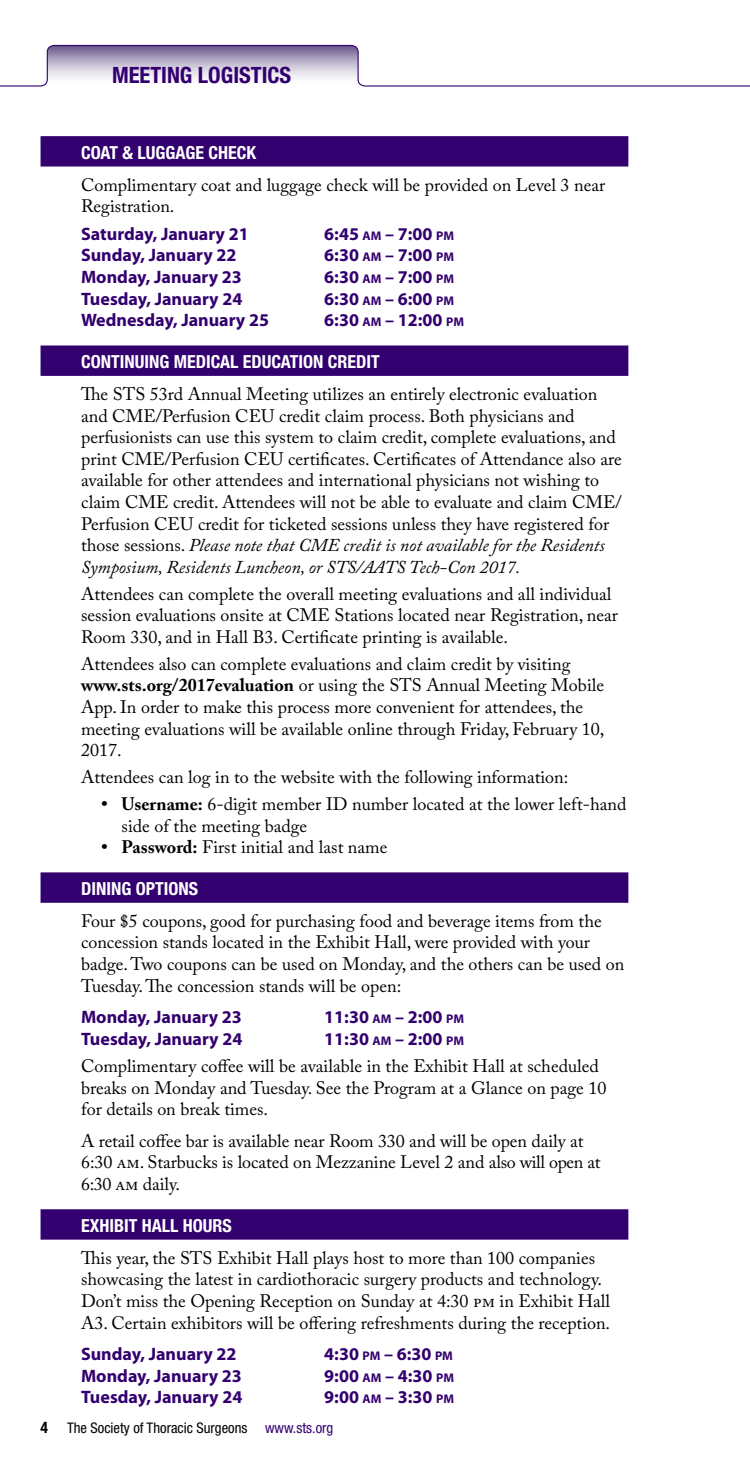
<style>
.page{position:relative;width:750px;height:1479px;background:#fff}
.page>*{position:absolute;margin:0;border:0;box-sizing:border-box;transform-origin:0 0}
.t1{font:700 condensed 22.5px "Helvetica Neue";color:#33006f}
.t2{font:18px/21.6px "Adobe Caslon Pro";color:#000}
.t3{font:700 18px "Myriad Pro";color:#33006f}
.t4{font:700 condensed 18px "Helvetica Neue";color:#fff}
.t5{font:condensed 14.62px "Helvetica Neue";color:#000}
.s1{font-size:12.6px}
.s2{font-style:italic}
.s3{font-weight:700}
.s4{font-weight:700;font-size:15.75px}
.s5{color:#33006f}
</style>
<div class="page">
<svg style="left:0;top:45px;width:749px;height:41px"></svg>
<div style="left:40px;top:136px;width:588px;height:30px;background:#33006f"></div>
<div style="left:40px;top:345px;width:588px;height:31px;background:#33006f"></div>
<div style="left:40px;top:872px;width:588px;height:30px;background:#33006f"></div>
<div style="left:40px;top:1209px;width:588px;height:30px;background:#33006f"></div>
<p class="t1" style="left:112px;top:61px;width:181px">MEETING LOGISTICS</p>
<p class="t4" style="left:81px;top:141px;width:176px">COAT &amp; LUGGAGE CHECK</p>
<p class="t2" style="left:81px;top:173px;width:525px">Complimentary coat and luggage check will be provided on Level 3 near<br>Registration.</p>
<p class="t3" style="left:81px;top:224px;width:169px">Saturday, January 21</p>
<p class="t3" style="left:324px;top:224px;width:131px">6:45 <span class="s1">AM</span> – 7:00 <span class="s1">PM</span></p>
<p class="t3" style="left:81px;top:245px;width:157px">Sunday, January 22</p>
<p class="t3" style="left:324px;top:245px;width:131px">6:30 <span class="s1">AM</span> – 7:00 <span class="s1">PM</span></p>
<p class="t3" style="left:81px;top:267px;width:162px">Monday, January 23</p>
<p class="t3" style="left:324px;top:267px;width:131px">6:30 <span class="s1">AM</span> – 7:00 <span class="s1">PM</span></p>
<p class="t3" style="left:81px;top:288px;width:163px">Tuesday, January 24</p>
<p class="t3" style="left:324px;top:288px;width:131px">6:30 <span class="s1">AM</span> – 6:00 <span class="s1">PM</span></p>
<p class="t3" style="left:81px;top:310px;width:189px">Wednesday, January 25</p>
<p class="t3" style="left:324px;top:310px;width:141px">6:30 <span class="s1">AM</span> – 12:00 <span class="s1">PM</span></p>
<p class="t4" style="left:81px;top:351px;width:300px">CONTINUING MEDICAL EDUCATION CREDIT</p>
<p class="t2" style="left:81px;top:383px;width:542px">The STS 53rd Annual Meeting utilizes an entirely electronic evaluation and CME/Perfusion CEU credit claim process. Both physicians and perfusionists can use this system to claim credit, complete evaluations, and print CME/Perfusion CEU certificates. Certificates of Attendance also are available for other attendees and international physicians not wishing to claim CME credit. Attendees will not be able to evaluate and claim CME/ Perfusion CEU credit for ticketed sessions unless they have registered for those sessions. <span class="s2">Please note that CME credit is not available for the Residents Symposium, Residents Luncheon, or STS/AATS Tech-Con 2017.</span></p>
<p class="t2" style="left:81px;top:582px;width:538px">Attendees can complete the overall meeting evaluations and all individual session evaluations onsite at CME Stations located near Registration, near<br>Room 330, and in Hall B3. Certificate printing is available.</p>
<p class="t2" style="left:81px;top:652px;width:524px">Attendees also can complete evaluations and claim credit by visiting <span class="s3">www.sts.org/2017evaluation</span> or using the STS Annual Meeting Mobile App. In order to make this process more convenient for attendees, the meeting evaluations will be available online through Friday, February 10, 2017.</p>
<p class="t2" style="left:81px;top:766px;width:488px">Attendees can log in to the website with the following information:</p>
<p class="t2" style="left:122px;top:793px;width:506px;text-indent:-20px"><span class="s3">• Username:</span> 6-digit member ID number located at the lower left-hand side of the meeting badge</p>
<p class="t2" style="left:101px;top:836px;width:287px"><span class="s3">• Password:</span> First initial and last name</p>
<p class="t4" style="left:81px;top:877px;width:118px">DINING OPTIONS</p>
<p class="t2" style="left:81px;top:909px;width:544px">Four $5 coupons, good for purchasing food and beverage items from the concession stands located in the Exhibit Hall, were provided with your badge. Two coupons can be used on Monday, and the others can be used on Tuesday. The concession stands will be open:</p>
<p class="t3" style="left:81px;top:1007px;width:162px">Monday, January 23</p>
<p class="t3" style="left:324px;top:1007px;width:141px">11:30 <span class="s1">AM</span> – 2:00 <span class="s1">PM</span></p>
<p class="t3" style="left:81px;top:1028px;width:163px">Tuesday, January 24</p>
<p class="t3" style="left:324px;top:1028px;width:141px">11:30 <span class="s1">AM</span> – 2:00 <span class="s1">PM</span></p>
<p class="t2" style="left:81px;top:1054px;width:526px">Complimentary coffee will be available in the Exhibit Hall at scheduled breaks on Monday and Tuesday. See the Program at a Glance on page 10 for details on break times.</p>
<p class="t2" style="left:81px;top:1129px;width:520px">A retail coffee bar is available near Room 330 and will be open daily at<br>6:30 am. Starbucks is located on Mezzanine Level 2 and also will open at<br>6:30 am daily.</p>
<p class="t4" style="left:81px;top:1214px;width:152px">EXHIBIT HALL HOURS</p>
<p class="t2" style="left:81px;top:1246px;width:530px">This year, the STS Exhibit Hall plays host to more than 100 companies showcasing the latest in cardiothoracic surgery products and technology.<br>Don’t miss the Opening Reception on Sunday at 4:30 pm in Exhibit Hall A3. Certain exhibitors will be offering refreshments during the reception.</p>
<p class="t3" style="left:81px;top:1343px;width:157px">Sunday, January 22</p>
<p class="t3" style="left:324px;top:1343px;width:130px">4:30 <span class="s1">PM</span> – 6:30 <span class="s1">PM</span></p>
<p class="t3" style="left:81px;top:1365px;width:162px">Monday, January 23</p>
<p class="t3" style="left:324px;top:1365px;width:131px">9:00 <span class="s1">AM</span> – 4:30 <span class="s1">PM</span></p>
<p class="t3" style="left:81px;top:1387px;width:163px">Tuesday, January 24</p>
<p class="t3" style="left:324px;top:1387px;width:131px">9:00 <span class="s1">AM</span> – 3:30 <span class="s1">PM</span></p>
<p class="t5" style="left:40px;top:1419px;width:294px"><span class="s4">4</span> The Society of Thoracic Surgeons <span class="s5">www.sts.org</span></p>
</div>
